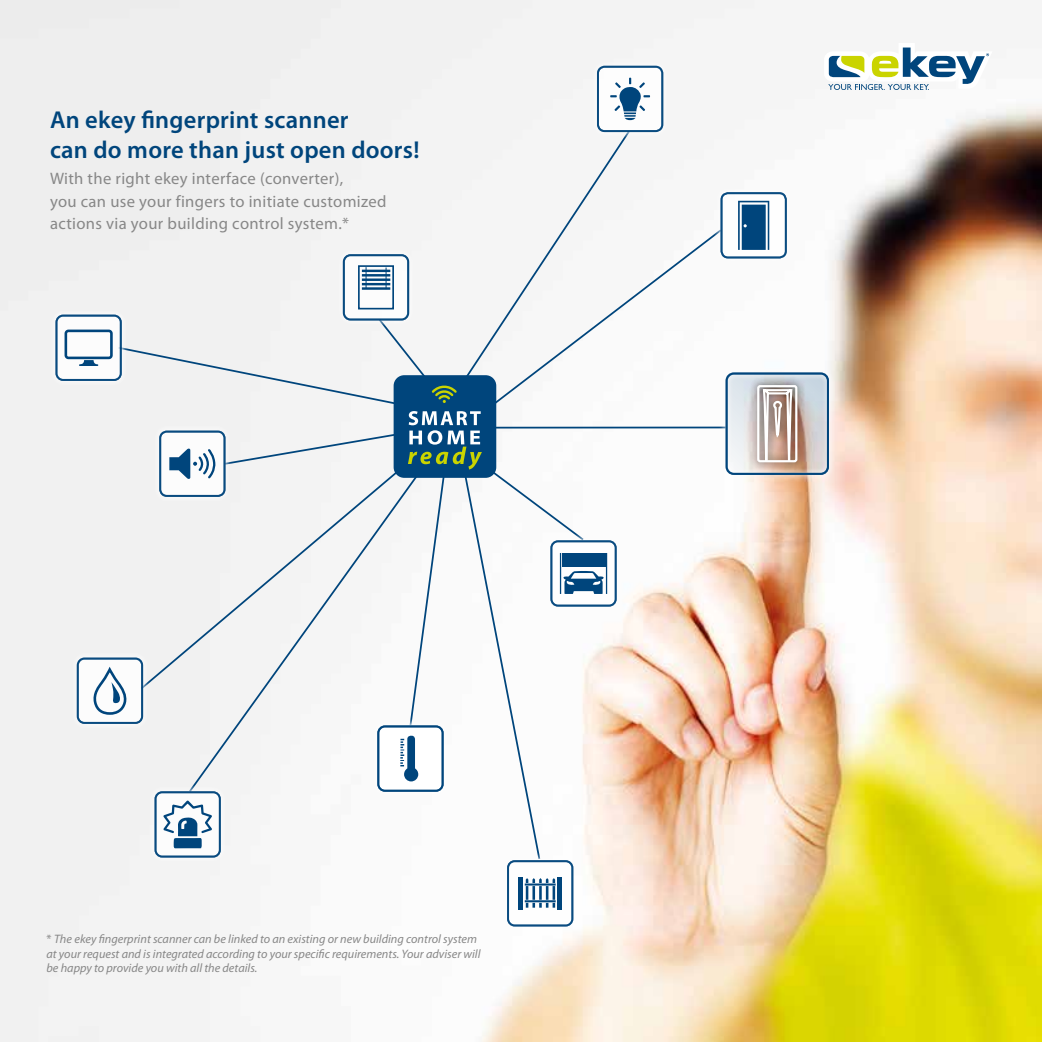
<style>
.page{position:relative;width:1042px;height:1042px;background:#fff}
.page>*{position:absolute;margin:0;border:0;box-sizing:border-box;transform-origin:0 0}
.t1{font:600 24.5px/29.8px "Myriad Pro";letter-spacing:.01em;color:#00457c}
.t2{font:16.62px/22.8px "Myriad Pro";letter-spacing:.02em;color:#878787}
.t3{font:italic 12.25px/14.7px "Myriad Pro";color:#878787}
.s1{font-style:normal}
</style>
<div class="page">
<img style="left:0;top:0;width:1042px;height:1042px">
<div style="left:148px;top:785px;width:79px;height:79px;background:#f3f3f3"></div>
<svg style="left:70px;top:651px;width:9px;height:79px"></svg>
<div style="left:77px;top:657px;width:66px;height:67px;border:2px solid #00457c;border-radius:7px"></div>
<div style="left:49px;top:308px;width:79px;height:79px;background:#fff"></div>
<div style="left:55px;top:315px;width:67px;height:66px;border:2px solid #00457c;border-radius:7px"></div>
<svg style="left:79px;top:129px;width:644px;height:732px"></svg>
<svg style="left:336px;top:248px;width:80px;height:79px"></svg>
<div style="left:343px;top:254px;width:66px;height:66px;border:2px solid #00457c;border-radius:7px"></div>
<svg style="left:590px;top:59px;width:80px;height:80px"></svg>
<div style="left:597px;top:66px;width:66px;height:66px;border:2px solid #00457c;border-radius:7px"></div>
<svg style="left:714px;top:186px;width:79px;height:79px"></svg>
<div style="left:720px;top:192px;width:67px;height:66px;border:2px solid #00457c;border-radius:7px"></div>
<svg style="left:500px;top:854px;width:80px;height:79px"></svg>
<div style="left:507px;top:860px;width:66px;height:66px;border:2px solid #00457c;border-radius:7px"></div>
<svg style="left:718px;top:365px;width:118px;height:117px"></svg>
<div style="left:725px;top:372px;width:104px;height:103px;border:2px solid #00457c;border-radius:7px"></div>
<svg style="left:824px;top:43px;width:168px;height:47px"></svg>
<h1 class="t1" style="left:50px;top:104px;width:371px">An ekey fingerprint scanner<br>can do more than just open doors!</h1>
<h2 class="t2" style="left:50px;top:167px;width:338px">With the right ekey interface (converter),<br>you can use your fingers to initiate customized actions via your building control system.*</h2>
<p class="t3" style="left:46px;top:931px;width:435px"><span class="s1">*</span> The ekey fingerprint scanner can be linked to an existing or new building control system at your request and is integrated according to your specific requirements. Your adviser will be happy to provide you with all the details.</p>
</div>
